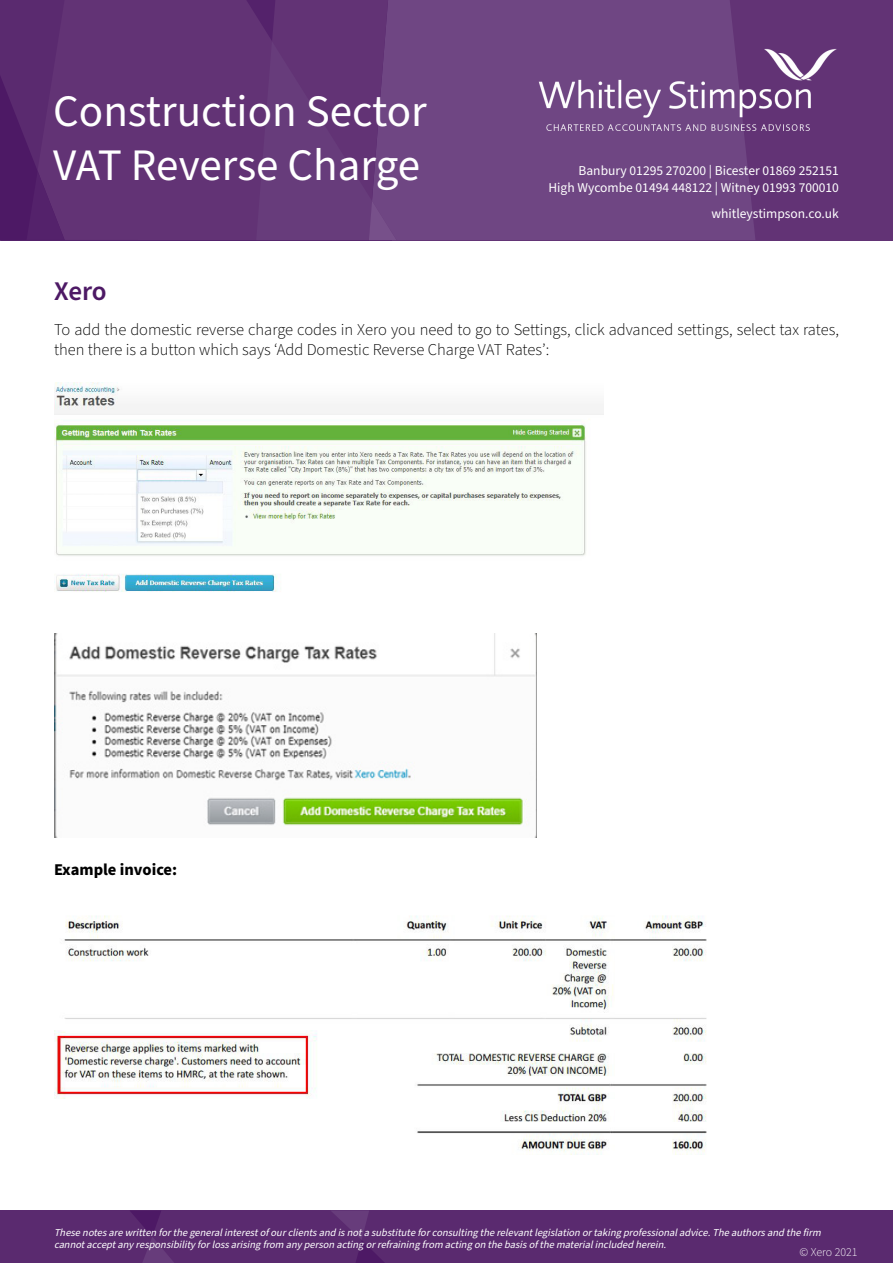
<style>
.page{position:relative;width:893px;height:1263px;background:#fff}
.page>*{position:absolute;margin:0;border:0;box-sizing:border-box;transform-origin:0 0}
.t1{font:45px/54px "Source Sans Pro";color:#fff}
.t2{font:600 27px "Source Sans Pro";color:#4d1965}
.t3{font:300 16.5px/19.8px "Source Sans Pro";color:#000}
.t4{font:700 16.5px "Source Sans Pro";color:#000}
.t5{font:13.5px/16.2px "Source Sans Pro";color:#fff;text-align:right}
.t6{font:300 12px "Source Sans Pro";color:#fff}
.t7{font:italic 10.5px/12.6px "Source Sans Pro";color:#fff}
</style>
<div class="page">
<div style="left:0;top:1210px;width:893px;height:53px;background:#5a2a6f"></div>
<svg style="left:130px;top:1211px;width:44px;height:52px"></svg>
<svg style="left:332px;top:1211px;width:52px;height:52px"></svg>
<div style="left:0;top:0;width:893px;height:240px;background:#623375"></div>
<div style="left:396px;top:0;width:359px;height:240px;background:#6f4683"></div>
<svg style="left:256px;top:0;width:140px;height:240px"></svg>
<svg style="left:0;top:75px;width:65px;height:165px"></svg>
<img style="left:527px;top:30px;width:310px;height:131px">
<img style="left:54px;top:383px;width:549px;height:209px">
<img style="left:55px;top:633px;width:481px;height:204px">
<img style="left:54px;top:915px;width:653px;height:239px">
<h1 class="t1" style="left:53px;top:86px;width:375px">Construction Sector<br>VAT Reverse Charge</h1>
<h2 class="t2" style="left:54px;top:273px;width:54px">Xero</h2>
<p class="t5" style="left:548px;top:163px;width:292px">Banbury 01295 270200 | Bicester 01869 252151<br>High Wycombe 01494 448122 | Witney 01993 700010</p>
<p class="t5" style="left:711px;top:206px;width:129px">whitleystimpson.co.uk</p>
<h3 class="t3" style="left:54px;top:320px;width:786px">To add the domestic reverse charge codes in Xero you need to go to Settings, click advanced settings, select tax rates, then there is a button which says ‘Add Domestic Reverse Charge VAT Rates’:</h3>
<h3 class="t4" style="left:54px;top:858px;width:125px">Example invoice:</h3>
<p class="t7" style="left:54px;top:1226px;width:771px">Thesenotesarewrittenforthegeneralinterestofourclientsand isnotasubstituteforconsultingtherelevantlegislationortakingprofessionaladvice.Theauthorsand thefirm cannotacceptanyresponsibilityforlossarisingfrom anypersonactingorrefrainingfrom actingonthebasisofthematerialincluded herein.</p>
<p class="t6" style="left:799px;top:1243px;width:60px">© Xero 2021</p>
</div>
